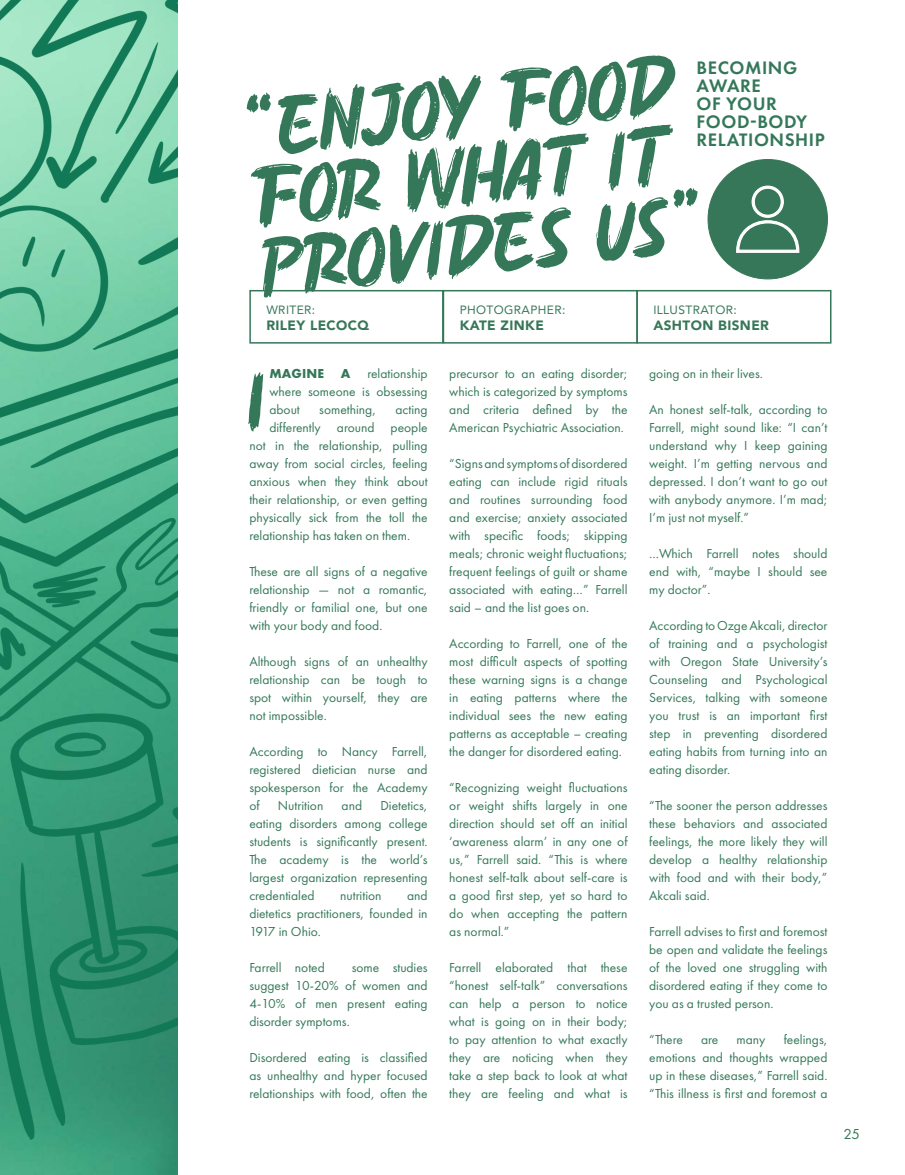
<style>
.page{position:relative;width:905px;height:1175px;background:#fff}
.page>*{position:absolute;margin:0;border:0;box-sizing:border-box;transform-origin:0 0}
.Body_Text{font:91.8px "Hypegoals";color:#347859}
.Pull_Quote{font:90.3px "Hypegoals";color:#347859}
.Pull_Quote-2{font:600 18.75px/18px "Futura PT";letter-spacing:.03em;color:#347859}
.Pull_Quote-3{font:15px "Futura PT";color:#347857}
.Body_Text-2{font:13.5px/18px "Futura PT";color:#347859;text-align:justify}
.Pull_Quote-4{font:900 13.5px "Avenir";letter-spacing:.03em;color:#377759}
.Body_Text-3{font:700 13.5px "Futura PT";letter-spacing:.01em;color:#347859}
.Pull_Quote-5{font:12px "Avenir";letter-spacing:.03em;color:#377759}
</style>
<div class="page">
<img style="left:0;top:0;width:178px;height:1174px">
<div style="left:249px;top:290px;width:194px;height:53px;border:2px solid #347859"></div>
<div style="left:442px;top:290px;width:195px;height:53px;border:2px solid #347859"></div>
<div style="left:708px;top:159px;width:119px;height:120px;background:#377759;border-radius:50%"></div>
<svg style="left:736px;top:185px;width:63px;height:68px"></svg>
<div style="left:636px;top:290px;width:195px;height:53px;border:2px solid #347859"></div>
<p class="Pull_Quote" style="left:241px;top:83px;width:432px;rotate:-6deg">“ENJOY FOOD</p>
<p class="Pull_Quote-2" style="left:696px;top:59px;width:130px">BECOMING<br>AWARE<br>OF YOUR<br>FOOD-BODY<br>RELATIONSHIP</p>
<p class="Pull_Quote" style="left:248px;top:152px;width:418px;rotate:-6deg">FOR WHAT IT</p>
<p class="Pull_Quote" style="left:256px;top:221px;width:448px;rotate:-6deg">PROVIDES US”</p>
<p class="Pull_Quote-5" style="left:266px;top:300px;width:50px">WRITER:</p>
<p class="Pull_Quote-4" style="left:266px;top:314px;width:104px">RILEY LECOCQ</p>
<p class="Pull_Quote-5" style="left:459px;top:300px;width:107px">PHOTOGRAPHER:</p>
<p class="Pull_Quote-4" style="left:459px;top:314px;width:86px">KATE ZINKE</p>
<p class="Pull_Quote-5" style="left:653px;top:300px;width:85px">ILLUSTRATOR:</p>
<p class="Pull_Quote-4" style="left:653px;top:314px;width:117px">ASHTON BISNER</p>
<p class="Body_Text-2" style="left:269px;top:364px;width:160px;text-indent:98px">relationship where someone is obsessing about</p>
<p class="Body_Text" style="left:249px;top:354px;width:36px">I</p>
<p class="Body_Text-3" style="left:269px;top:365px;width:56px">MAGINE</p>
<p class="Body_Text-3" style="left:341px;top:365px;width:11px">A</p>
<p class="Body_Text-2" style="left:319px;top:400px;width:58px">something,</p>
<p class="Body_Text-2" style="left:395px;top:400px;width:34px">acting</p>
<p class="Body_Text-2" style="left:269px;top:418px;width:160px">differently around people</p>
<p class="Body_Text-2" style="left:249px;top:436px;width:180px">not in the relationship, pulling</p>
<p class="Body_Text-2" style="left:249px;top:454px;width:180px">away from social circles, feeling</p>
<p class="Body_Text-2" style="left:249px;top:472px;width:180px">anxious when they think about</p>
<p class="Body_Text-2" style="left:249px;top:490px;width:180px">their relationship, or even getting</p>
<p class="Body_Text-2" style="left:249px;top:508px;width:180px">physically sick from the toll the</p>
<p class="Body_Text-2" style="left:249px;top:526px;width:162px">relationship has taken on them.</p>
<p class="Body_Text-2" style="left:249px;top:562px;width:180px">These are all signs of a negative relationship — not a romantic, friendly or familial one, but one with your body and food.</p>
<p class="Body_Text-2" style="left:249px;top:652px;width:180px">Although signs of an unhealthy relationship can be tough to spot within yourself, they are not impossible.</p>
<p class="Body_Text-2" style="left:249px;top:742px;width:180px">According to Nancy Farrell, registered dietician nurse and spokesperson for the Academy of</p>
<p class="Body_Text-2" style="left:278px;top:796px;width:47px">Nutrition</p>
<p class="Body_Text-2" style="left:341px;top:796px;width:22px">and</p>
<p class="Body_Text-2" style="left:249px;top:796px;width:180px;text-indent:131px">Dietetics, eating disorders among college students is significantly present.<br>The academy is the world’s largest organization representing credentialed</p>
<p class="Body_Text-2" style="left:249px;top:886px;width:180px;text-indent:158px">and dietetics practitioners, founded in 1917 in Ohio.</p>
<p class="Body_Text-2" style="left:249px;top:958px;width:77px">Farrell noted</p>
<p class="Body_Text-2" style="left:340px;top:886px;width:43px">nutrition</p>
<p class="Body_Text-2" style="left:249px;top:958px;width:180px;text-indent:102px">some studies suggest 10-20% of women and 4-10% of men present eating disorder symptoms.</p>
<p class="Body_Text-2" style="left:249px;top:1048px;width:180px">Disordered eating is classified as unhealthy and hyper focused relationships with food, often the</p>
<p class="Body_Text-2" style="left:449px;top:364px;width:180px">precursor to an eating disorder; which is categorized by symptoms and criteria defined by the American Psychiatric Association.</p>
<p class="Body_Text-2" style="left:449px;top:454px;width:180px">“Signs and symptoms of disordered eating can include rigid rituals and routines surrounding food and exercise; anxiety associated with specific foods; skipping meals; chronic weight fluctuations; frequent feelings of guilt or shame associated with eating…” Farrell said – and the list goes on.</p>
<p class="Body_Text-2" style="left:449px;top:634px;width:180px">According to Farrell, one of the most difficult aspects of spotting these warning signs is a change in eating patterns where the individual sees the new eating patterns as acceptable – creating the danger for disordered eating.</p>
<p class="Body_Text-2" style="left:449px;top:778px;width:180px">“Recognizing weight fluctuations or weight shifts largely in one direction should set off an initial ‘awareness alarm’ in any one of us,” Farrell said. “This is where honest self-talk about self-care is a good first step, yet so hard to do when accepting the pattern as normal.”</p>
<p class="Body_Text-2" style="left:449px;top:958px;width:180px">Farrell elaborated that these “honest self-talk” conversations can help a person to notice what is going on in their body; to pay attention to what exactly they are noticing when they take a step back to look at what they are feeling and what is</p>
<p class="Body_Text-2" style="left:649px;top:364px;width:115px">going on in their lives.</p>
<p class="Body_Text-2" style="left:649px;top:400px;width:180px">An honest self-talk, according to Farrell, might sound like: “I can’t understand why I keep gaining weight. I’m getting nervous and depressed. I don’t want to go out with anybody anymore. I’m mad; I’m just not myself.”</p>
<p class="Body_Text-2" style="left:649px;top:544px;width:180px">…Which Farrell notes should end with, “maybe I should see my doctor”.</p>
<p class="Body_Text-2" style="left:649px;top:616px;width:180px">According to Ozge Akcali, director of training and a psychologist with Oregon State University’s Counseling and Psychological Services, talking with someone you trust is an important first step in preventing disordered eating habits from turning into an eating disorder.</p>
<p class="Body_Text-2" style="left:649px;top:796px;width:180px">“The sooner the person addresses these behaviors and associated feelings, the more likely they will develop a healthy relationship with food and with their body,” Akcali said.</p>
<p class="Body_Text-2" style="left:649px;top:922px;width:180px">Farrell advises to first and foremost be open and validate the feelings of the loved one struggling with disordered eating if they come to you as a trusted person.</p>
<p class="Body_Text-2" style="left:649px;top:1030px;width:35px">“There</p>
<p class="Body_Text-2" style="left:701px;top:1030px;width:19px">are</p>
<p class="Body_Text-2" style="left:736px;top:1030px;width:30px">many</p>
<p class="Body_Text-2" style="left:649px;top:1030px;width:180px;text-indent:134px">feelings, emotions and thoughts wrapped up in these diseases,” Farrell said. “This illness is first and foremost a</p>
<p class="Pull_Quote-3" style="left:843px;top:1125px;width:18px">25</p>
</div>
